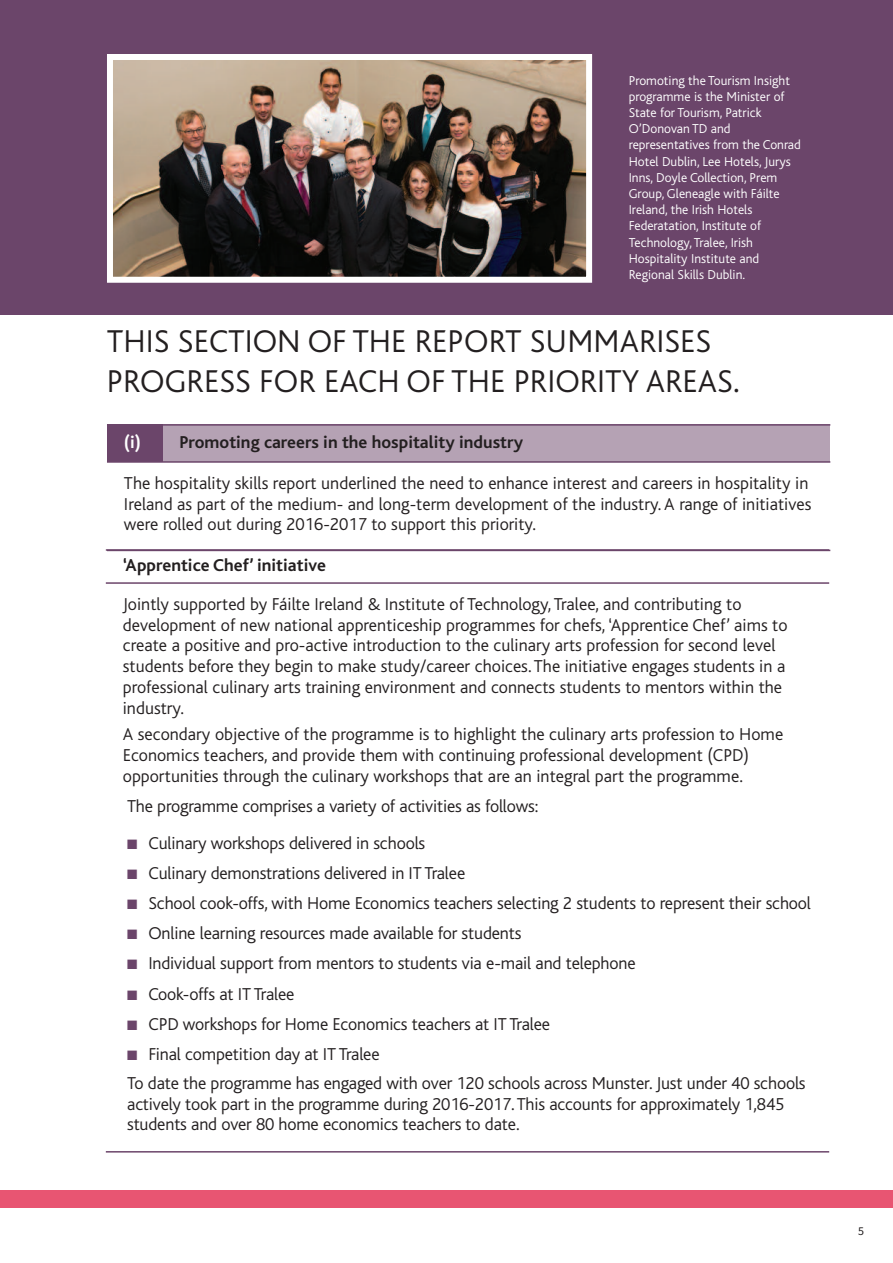
<style>
.page{position:relative;width:893px;height:1263px;background:#fff}
.page>*{position:absolute;margin:0;border:0;box-sizing:border-box;transform-origin:0 0}
.t1{font:300 33px/39.6px "Bliss";color:#231f20}
.t2{font:300 18px/20.7px "Bliss";color:#231f20}
.t3{font:700 18px "Bliss";color:#231f20}
.t4{font:300 13.5px/16.2px "Bliss";color:#fff}
.t5{font:12px "Source Sans Pro";color:#231f20}
.s1{color:#fff}
.s2{color:#6b456a}
</style>
<div class="page">
<div style="left:0;top:0;width:893px;height:315px;background:#6b456a"></div>
<div style="left:0;top:1191px;width:893px;height:17px;background:#e85572"></div>
<img style="left:114px;top:61px;width:471px;height:215px">
<div style="left:107px;top:54px;width:485px;height:229px;border:6px solid #fff"></div>
<div style="left:107px;top:424px;width:55px;height:38px;background:#6b456a"></div>
<div style="left:162px;top:424px;width:668px;height:38px;background:#b5a2b4"></div>
<hr style="left:107px;top:424px;width:723px;height:2px;background:#6b456a">
<hr style="left:107px;top:461px;width:723px;height:2px;background:#6b456a">
<hr style="left:107px;top:550px;width:723px;height:1px;background:#6b456a">
<hr style="left:106px;top:549px;width:723px;height:2px;background:#6b456a">
<hr style="left:106px;top:582px;width:723px;height:2px;background:#6b456a">
<hr style="left:106px;top:1151px;width:723px;height:1px;background:#6b456a">
<p class="t4" style="left:629px;top:73px;width:174px">Promoting the Tourism Insight programme is the Minister of<br>State for Tourism, Patrick<br>O’Donovan TD and representatives from the Conrad<br>Hotel Dublin, Lee Hotels, Jurys<br>Inns, Doyle Collection, Prem<br>Group, Gleneagle with Fáilte<br>Ireland, the Irish Hotels<br>Federatation, Institute of<br>Technology, Tralee, Irish<br>Hospitality Institute and<br>Regional Skills Dublin.</p>
<h1 class="t1" style="left:107px;top:324px;width:634px">THIS SECTION OF THE REPORT SUMMARISES<br>PROGRESS FOR EACH OF THE PRIORITY AREAS.</h1>
<p class="t3" style="left:124px;top:435px;width:401px"><span class="s1">(i)</span> Promoting careers in the hospitality industry</p>
<p class="t2" style="left:124px;top:474px;width:689px">The hospitality skills report underlined the need to enhance interest and careers in hospitality in<br>Ireland as part of the medium- and long-term development of the industry. A range of initiatives were rolled out during 2016-2017 to support this priority.</p>
<p class="t3" style="left:123px;top:558px;width:205px">‘Apprentice Chef’ initiative</p>
<p class="t2" style="left:123px;top:595px;width:666px">Jointly supported by Fáilte Ireland &amp; Institute of Technology, Tralee, and contributing to development of new national apprenticeship programmes for chefs, ‘Apprentice Chef’ aims to create a positive and pro-active introduction to the culinary arts profession for second level students before they begin to make study/career choices. The initiative engages students in a professional culinary arts training environment and connects students to mentors within the industry.</p>
<p class="t2" style="left:123px;top:726px;width:662px">A secondary objective of the programme is to highlight the culinary arts profession to Home<br>Economics teachers, and provide them with continuing professional development (CPD) opportunities through the culinary workshops that are an integral part the programme.</p>
<p class="t2" style="left:127px;top:798px;width:413px">The programme comprises a variety of activities as follows:</p>
<p class="t2" style="left:127px;top:834px;width:300px"><span class="s2">■</span> Culinary workshops delivered in schools</p>
<p class="t2" style="left:127px;top:864px;width:340px"><span class="s2">■</span> Culinary demonstrations delivered in IT Tralee</p>
<p class="t2" style="left:127px;top:894px;width:685px"><span class="s2">■</span> School cook-offs, with Home Economics teachers selecting 2 students to represent their school</p>
<p class="t2" style="left:127px;top:925px;width:396px"><span class="s2">■</span> Online learning resources made available for students</p>
<p class="t2" style="left:127px;top:955px;width:510px"><span class="s2">■</span> Individual support from mentors to students via e-mail and telephone</p>
<p class="t2" style="left:127px;top:985px;width:169px"><span class="s2">■</span> Cook-offs at IT Tralee</p>
<p class="t2" style="left:127px;top:1015px;width:425px"><span class="s2">■</span> CPD workshops for Home Economics teachers at IT Tralee</p>
<p class="t2" style="left:127px;top:1041px;width:680px;line-height:29.2px"><span class="s2">■</span> Final competition day at IT Tralee<br>To date the programme has engaged with over 120 schools across Munster. Just under 40 schools</p>
<p class="t2" style="left:127px;top:1095px;width:659px">actively took part in the programme during 2016-2017.This accounts for approximately 1,845 students and over 80 home economics teachers to date.</p>
<p class="t5" style="left:858px;top:1226px;width:7px">5</p>
</div>
